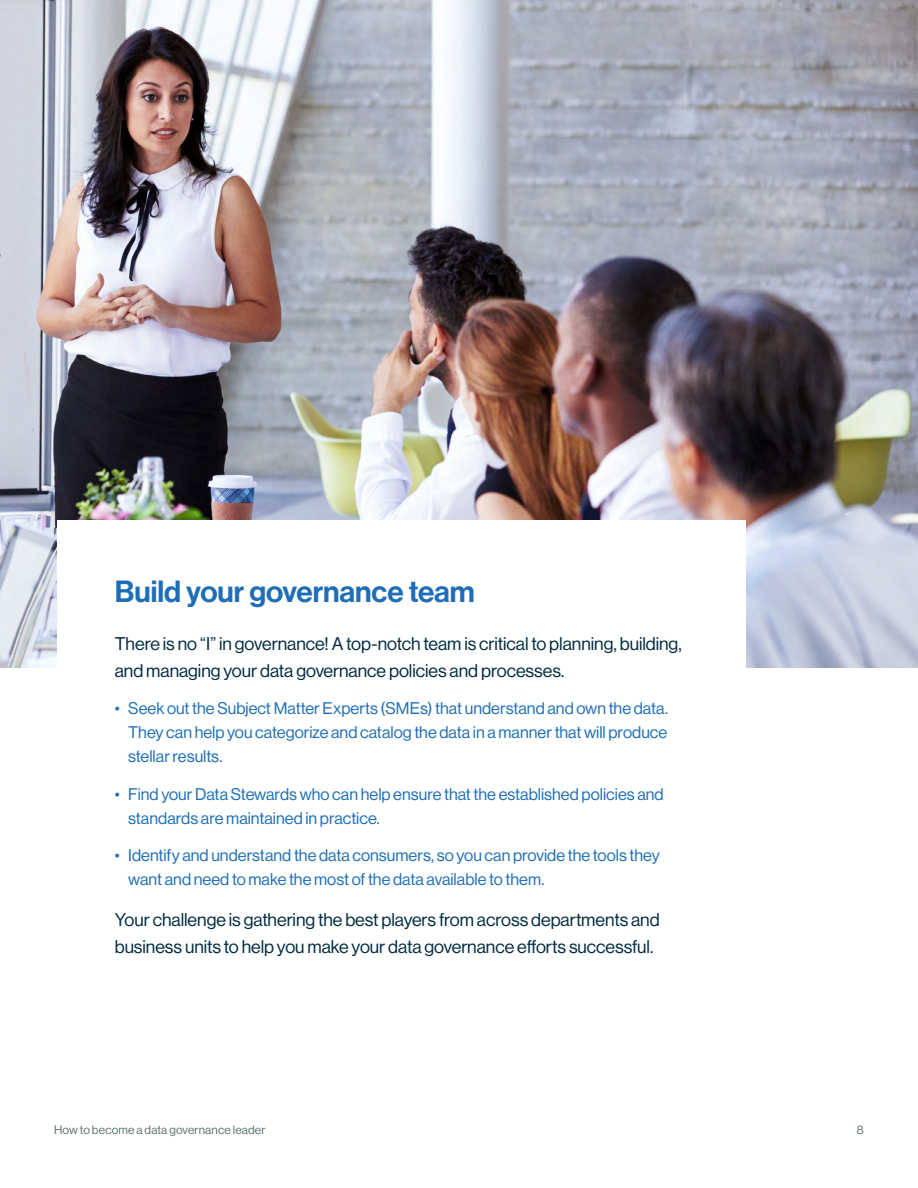
<style>
.page{position:relative;width:918px;height:1188px;background:#fff}
.page>*{position:absolute;margin:0;border:0;box-sizing:border-box;transform-origin:0 0}
.t1{font:500 30px "Haas Grot Disp 65";color:#1e6eb7}
.t2{font:18px/27px "Haas Grot Disp 55 Roman";color:#002b40}
.t3{font:16.5px/24px "Haas Grot Disp 55 Roman";color:#1e6eb7}
.t4{font:12px "Haas Grot Disp 55 Roman";letter-spacing:.015em;color:#5e7278}
</style>
<div class="page">
<img style="left:0;top:0;width:918px;height:667px">
<div style="left:57px;top:520px;width:689px;height:600px;background:#fff"></div>
<h1 class="t1" style="left:115px;top:574px;width:362px">Build your governance team</h1>
<p class="t2" style="left:115px;top:630px;width:569px">There is no “I” in governance! A top-notch team is critical to planning, building, and managing your data governance policies and processes.</p>
<p class="t3" style="left:128px;top:696px;width:541px;text-align:justify;text-indent:-13px">• Seek out the Subject Matter Experts (SMEs) that understand and own the data.<br>They can help you categorize and catalog the data in a manner that will produce stellar results.</p>
<p class="t3" style="left:128px;top:782px;width:537px;text-indent:-13px">• Find your Data Stewards who can help ensure that the established policies and standards are maintained in practice.</p>
<p class="t3" style="left:128px;top:844px;width:533px;text-indent:-13px">• Identify and understand the data consumers, so you can provide the tools they want and need to make the most of the data available to them.</p>
<p class="t2" style="left:115px;top:906px;width:547px">Your challenge is gathering the best players from across departments and business units to help you make your data governance efforts successful.</p>
<p class="t4" style="left:54px;top:1123px;width:213px">How to become a data governance leader</p>
<p class="t4" style="left:857px;top:1123px;width:9px">8</p>
</div>
